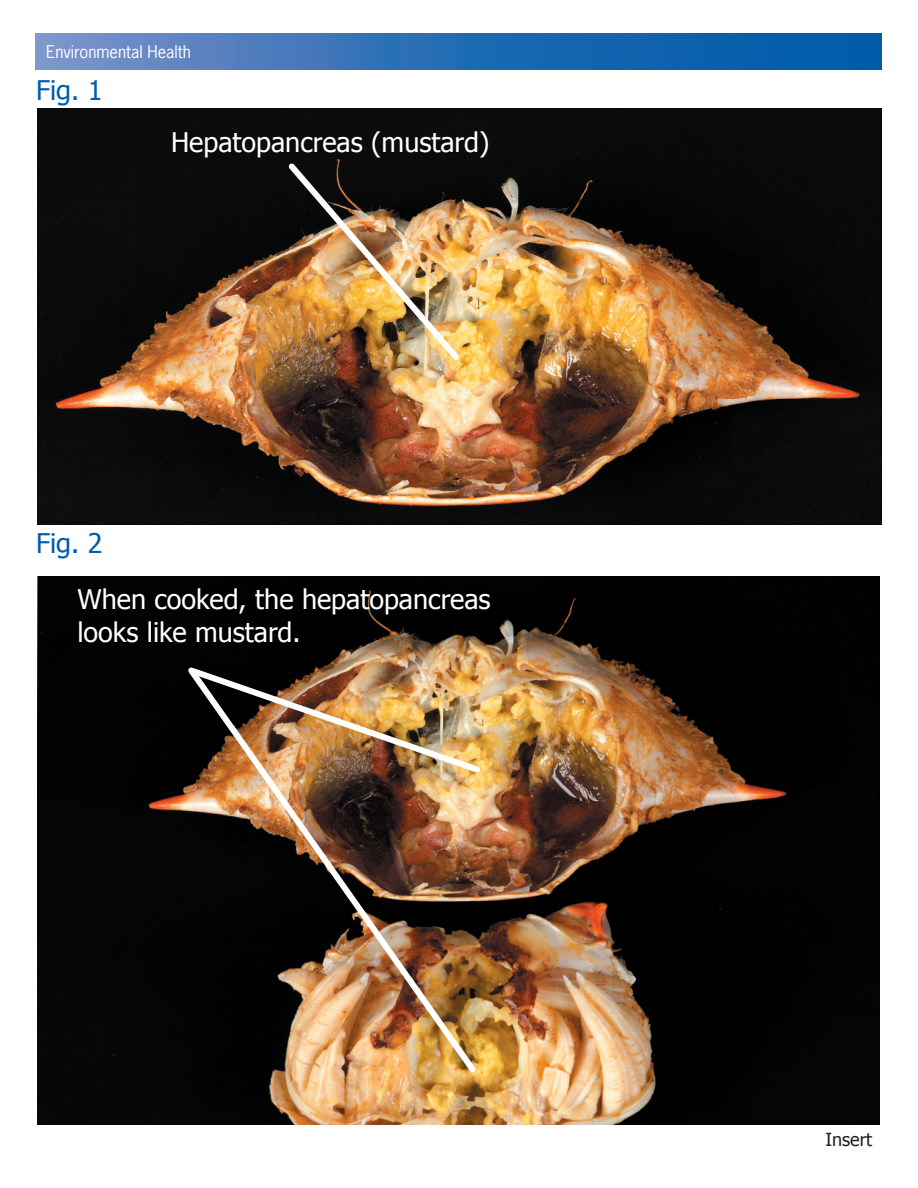
<style>
.page{position:relative;width:918px;height:1188px;background:#fff}
.page>*{position:absolute;margin:0;border:0;box-sizing:border-box;transform-origin:0 0}
.t1{font:27px/33px "Tahoma";color:#fff}
.t2{font:27px "Tahoma";color:#015dab}
.t3{font:18px "Tahoma";color:#231f20}
.t4{font:16.5px "News Gothic Std";color:#fff}
</style>
<div class="page">
<svg style="left:36px;top:33px;width:846px;height:36px;background:#2f70b6"></svg>
<img style="left:38px;top:108px;width:844px;height:416px">
<img style="left:38px;top:576px;width:842px;height:549px">
<img style="left:283px;top:158px;width:181px;height:207px">
<img style="left:183px;top:662px;width:298px;height:416px">
<img style="left:186px;top:664px;width:299px;height:113px">
<p class="t4" style="left:46px;top:41px;width:146px">Environmental Health</p>
<p class="t2" style="left:36px;top:72px;width:68px">Fig. 1</p>
<p class="t1" style="left:171px;top:124px;width:320px">Hepatopancreas (mustard)</p>
<p class="t2" style="left:36px;top:525px;width:68px">Fig. 2</p>
<p class="t1" style="left:77px;top:582px;width:415px">When cooked, the hepatopancreas looks like mustard.</p>
<p class="t3" style="left:826px;top:1128px;width:48px">Insert</p>
</div>
